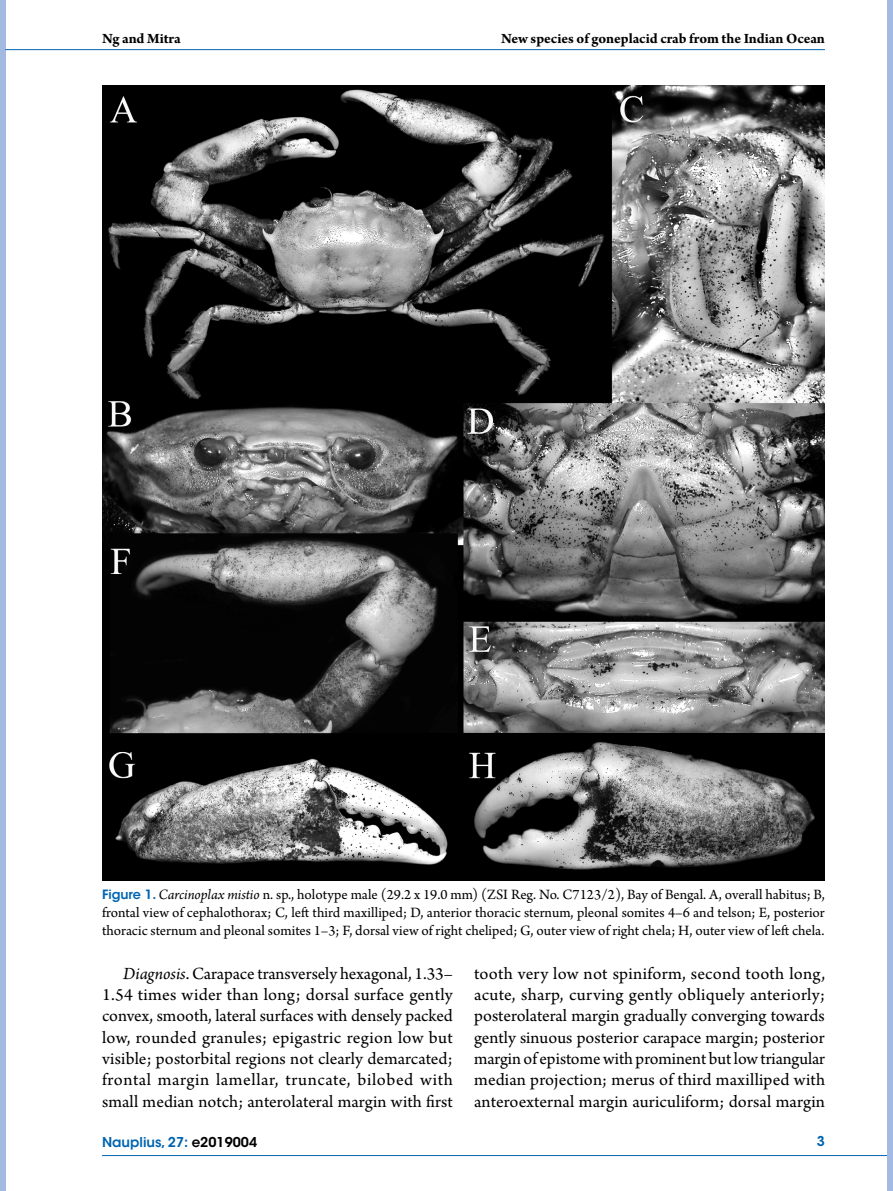
<style>
.page{position:relative;width:893px;height:1191px;background:#fff}
.page>*{position:absolute;margin:0;border:0;box-sizing:border-box;transform-origin:0 0}
.t1{font:18px/21.3px "Arno Pro";letter-spacing:.005em;color:#000;text-align:justify}
.t2{font:15px/18px "Arno Pro";color:#000;text-align:justify}
.t3{font:700 15px "Arno Pro";letter-spacing:-.005em;color:#000}
.t4{font:600 13.5px "ITC Avant Garde Std";color:#0064b0}
.s1{font-family:"ITC Avant Garde Std";font-weight:600;font-size:12.75px;color:#0064b0}
.s2{font-style:italic}
.s3{color:#000}
</style>
<div class="page">
<div style="left:0;top:0;width:5px;height:1191px;background:#a4bae2"></div>
<hr style="left:102px;top:1155px;width:791px;height:1px;background:#0064b0">
<hr style="left:5px;top:49px;width:820px;height:1px;background:#0064b0">
<div style="left:888px;top:0;width:5px;height:1191px;background:#a4bae2"></div>
<img style="left:102px;top:85px;width:723px;height:795px">
<p class="t3" style="left:102px;top:30px;width:80px">Ng and Mitra</p>
<p class="t3" style="left:501px;top:30px;width:325px">New species of goneplacid crab from the Indian Ocean</p>
<p class="t2" style="left:102px;top:886px;width:724px"><span class="s1">Figure 1.</span> <span class="s2">Carcinoplax mistio</span> n. sp., holotype male (29.2 x 19.0 mm) (ZSI Reg. No. C7123/2), Bay of Bengal. A, overall habitus; B, frontal view of cephalothorax; C, left third maxilliped; D, anterior thoracic sternum, pleonal somites 4–6 and telson; E, posterior thoracic sternum and pleonal somites 1–3; F, dorsal view of right cheliped; G, outer view of right chela; H, outer view of left chela.</p>
<p class="t1" style="left:102px;top:963px;width:352px;text-indent:21px"><span class="s2">Diagnosis</span>. Carapace transversely hexagonal, 1.33– 1.54 times wider than long; dorsal surface gently convex, smooth, lateral surfaces with densely packed low, rounded granules; epigastric region low but visible; postorbital regions not clearly demarcated; frontal margin lamellar, truncate, bilobed with small median notch; anterolateral margin with first</p>
<p class="t1" style="left:474px;top:963px;width:352px">tooth very low not spiniform, second tooth long, acute, sharp, curving gently obliquely anteriorly; posterolateral margin gradually converging towards gently sinuous posterior carapace margin; posterior margin of epistome with prominent but low triangular median projection; merus of third maxilliped with anteroexternal margin auriculiform; dorsal margin</p>
<p class="t4" style="left:102px;top:1133px;width:157px">Nauplius, 27: <span class="s3">e2019004</span></p>
<p class="t4" style="left:817px;top:1132px;width:10px">3</p>
</div>
